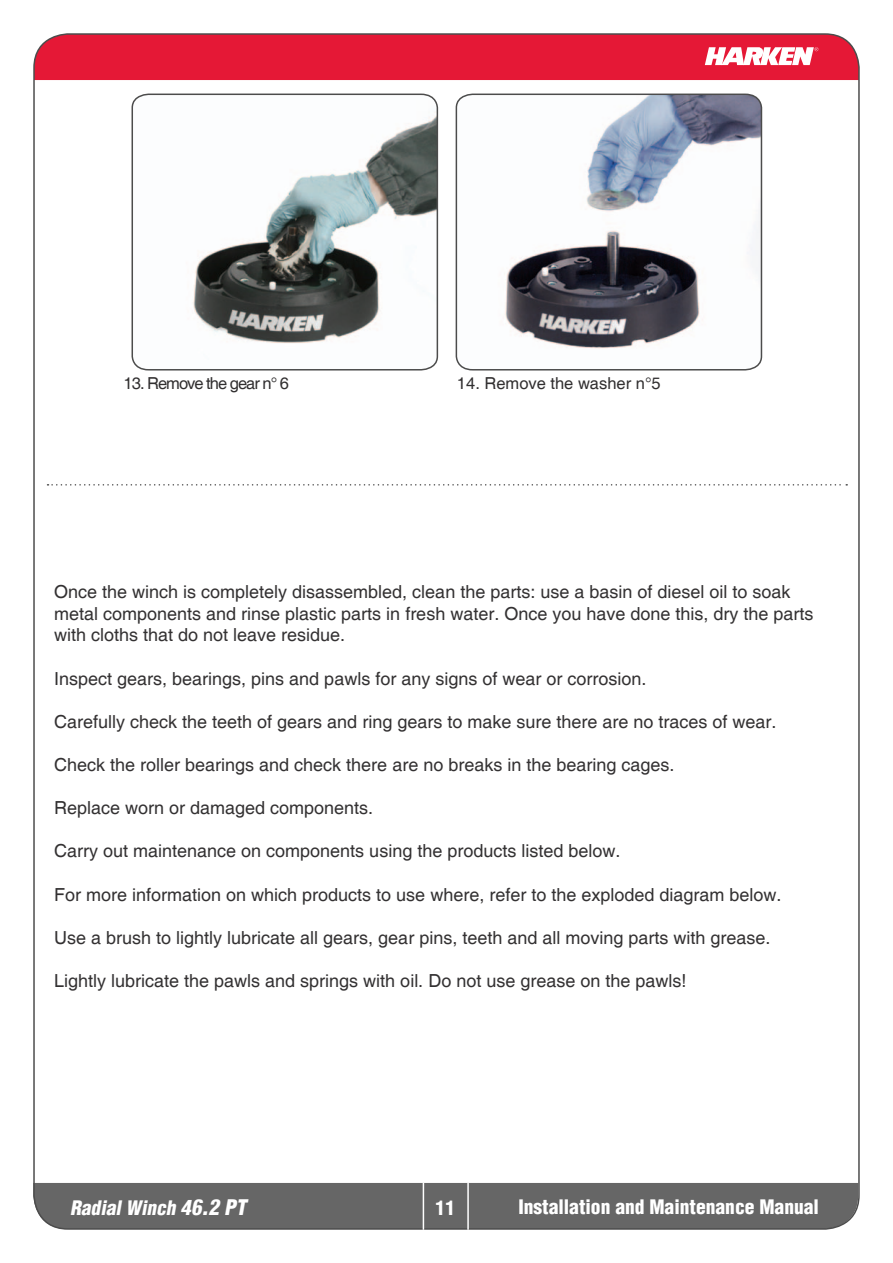
<style>
.page{position:relative;width:893px;height:1263px;background:#fff}
.page>*{position:absolute;margin:0;border:0;box-sizing:border-box;transform-origin:0 0}
.t1{font:900 condensed 19.5px "Helvetica LT";color:#fff}
.t2{font:italic 900 condensed 19.5px "Helvetica LT";color:#fff}
.t3{font:18px/21.6px "Helvetica";color:#333132}
.t4{font:16.5px "Helvetica";color:#312f30}
.t5{font:16.5px "Helvetica";letter-spacing:-.06em;color:#312f30}
.s1{font-size:21px}
</style>
<div class="page">
<div style="left:36px;top:1183px;width:822px;height:46px;background:#666"></div>
<svg style="left:34px;top:34px;width:825px;height:46px;background:#e32440"></svg>
<hr style="left:423px;top:1183px;width:1px;height:47px;background:#fff">
<hr style="left:467px;top:1183px;width:2px;height:47px;background:#fff">
<svg style="left:48px;top:484px;width:799px;height:2px"></svg>
<svg style="left:131px;top:93px;width:308px;height:278px"></svg>
<svg style="left:455px;top:93px;width:308px;height:278px"></svg>
<p class="t5" style="left:124px;top:373px;width:167px">13. Remove the gear n° 6</p>
<p class="t4" style="left:457px;top:373px;width:205px">14. Remove the washer n°5</p>
<p class="t3" style="left:54px;top:582px;width:761px">Once the winch is completely disassembled, clean the parts: use a basin of diesel oil to soak metal components and rinse plastic parts in fresh water. Once you have done this, dry the parts with cloths that do not leave residue.</p>
<p class="t3" style="left:54px;top:668px;width:594px">Inspect gears, bearings, pins and pawls for any signs of wear or corrosion.</p>
<p class="t3" style="left:54px;top:711px;width:724px">Carefully check the teeth of gears and ring gears to make sure there are no traces of wear.</p>
<p class="t3" style="left:54px;top:754px;width:622px">Check the roller bearings and check there are no breaks in the bearing cages.</p>
<p class="t3" style="left:54px;top:798px;width:321px">Replace worn or damaged components.</p>
<p class="t3" style="left:54px;top:841px;width:568px">Carry out maintenance on components using the products listed below.</p>
<p class="t3" style="left:54px;top:884px;width:729px">For more information on which products to use where, refer to the exploded diagram below.</p>
<p class="t3" style="left:54px;top:927px;width:718px">Use a brush to lightly lubricate all gears, gear pins, teeth and all moving parts with grease.</p>
<p class="t3" style="left:54px;top:970px;width:634px">Lightly lubricate the pawls and springs with oil. Do not use grease on the pawls!</p>
<p class="t2" style="left:70px;top:1196px;width:183px">RadialWinch <span class="s1">46.2 PT</span></p>
<p class="t1" style="left:436px;top:1195px;width:21px">11</p>
<p class="t1" style="left:518px;top:1195px;width:302px">Installation and Maintenance Manual</p>
</div>
